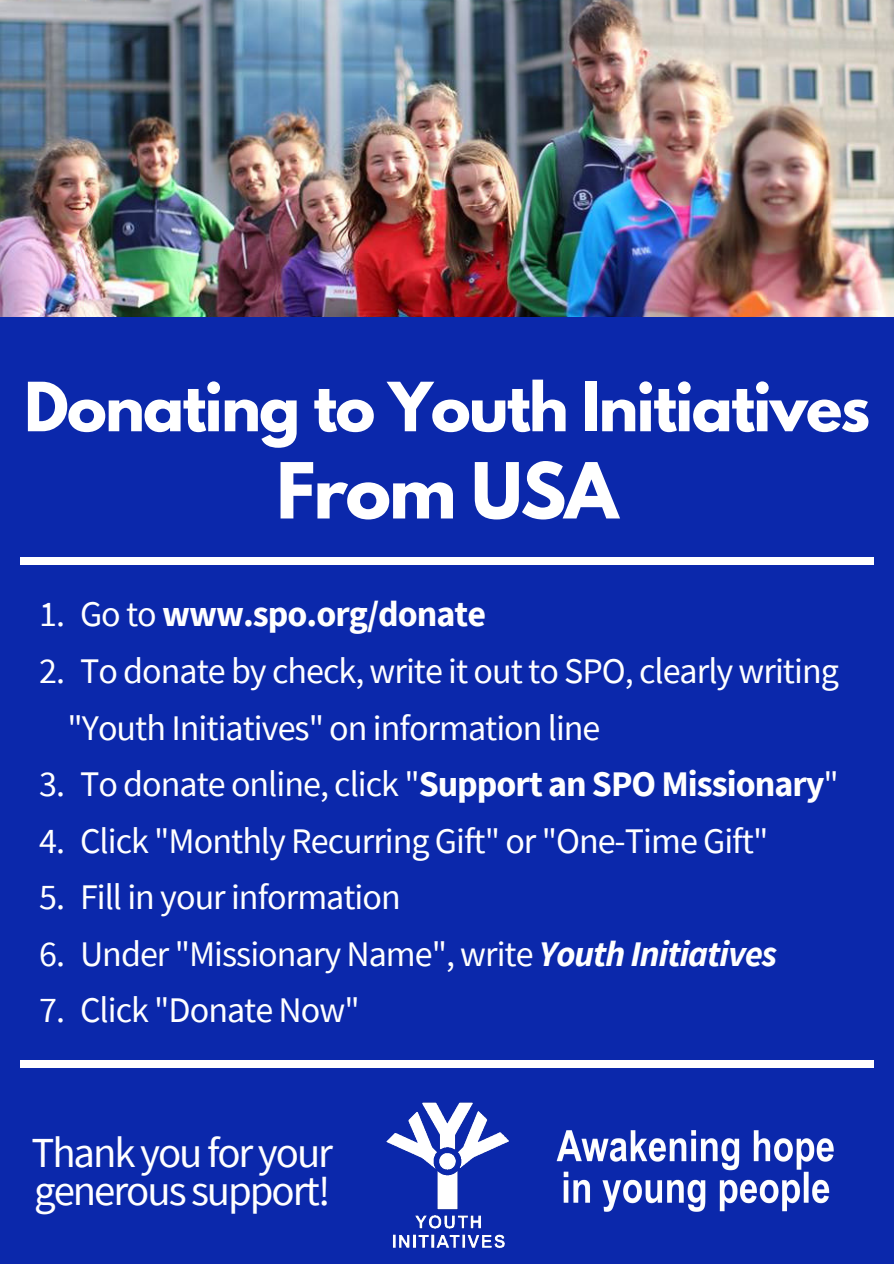
<style>
.page{position:relative;width:894px;height:1264px;background:#fff}
.page>*{position:absolute;margin:0;border:0;box-sizing:border-box;transform-origin:0 0}
.t1{font:700 68.4px "League Spartan";letter-spacing:-.025em;color:#fff}
.t2{font:700 60px "League Spartan";letter-spacing:-.025em;color:#fff}
.t3{font:42.75px/37.3px "Source Sans Pro";letter-spacing:-.05em;color:#fff}
.t4{font:36px/56.6px "Source Sans Pro";letter-spacing:-.025em;color:#fff}
.t5{font:700 36px "Source Sans Pro";letter-spacing:-.025em;color:#fff}
.s1{font-weight:400}
.s2{font-weight:700}
.s3{font-weight:700;font-style:italic}
</style>
<div class="page">
<img style="left:0;top:0;width:893px;height:317px">
<div style="left:0;top:317px;width:893px;height:946px;background:#0b28ab"></div>
<div style="left:21px;top:557px;width:852px;height:7px;background:#fff"></div>
<img style="left:386px;top:1102px;width:123px;height:147px">
<div style="left:21px;top:1059px;width:852px;height:8px;background:#fff"></div>
<img style="left:556px;top:1130px;width:278px;height:82px">
<h2 class="t2" style="left:24px;top:377px;width:847px">Donating to Youth Initiatives</h2>
<h1 class="t1" style="left:276px;top:457px;width:343px">From USA</h1>
<p class="t5" style="left:39px;top:591px;width:448px"><span class="s1">1. Go to</span> www.spo.org/donate</p>
<p class="t4" style="left:68px;top:642px;width:772px;text-indent:-28px">2. To donate by check, write it out to SPO, clearly writing "Youth Initiatives" on information line</p>
<p class="t4" style="left:39px;top:755px;width:801px">3. To donate online, click "<span class="s2">Support an SPO Missionary</span>"</p>
<p class="t4" style="left:39px;top:811px;width:730px">4. Click "Monthly Recurring Gift" or "One-Time Gift"</p>
<p class="t4" style="left:39px;top:868px;width:363px">5. Fill in your information</p>
<p class="t4" style="left:39px;top:924px;width:739px">6. Under "Missionary Name", write <span class="s3">Youth Initiatives</span></p>
<p class="t4" style="left:39px;top:981px;width:322px">7. Click "Donate Now"</p>
<p class="t3" style="left:31px;top:1133px;width:303px">Thankyouforyour generoussupport!</p>
</div>
